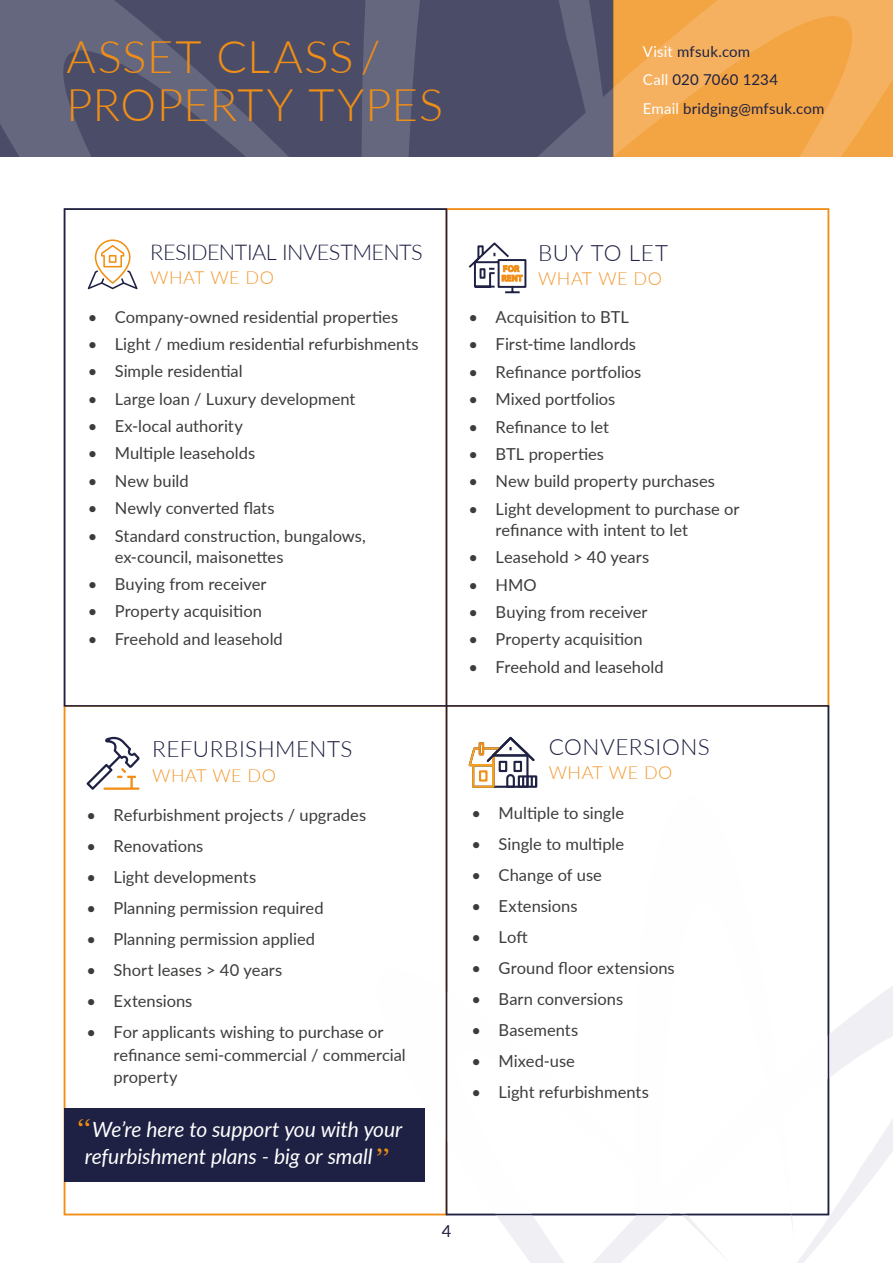
<style>
.page{position:relative;width:893px;height:1263px;background:#fff}
.page>*{position:absolute;margin:0;border:0;box-sizing:border-box;transform-origin:0 0}
.t1{font:300 45px/48px "Lato";letter-spacing:.02em;color:#f18e15}
.t2{font:300 22.5px "Lato";letter-spacing:.025em;color:#1e2143}
.t3{font:300 21.75px "Lato";letter-spacing:-.02em;color:#1e2143}
.t4{font:italic 21px/27px "Lato";letter-spacing:-.005em;color:#fff;text-align:center}
.t5{font:300 18px "Lato";letter-spacing:.025em;color:#f39a32}
.t6{font:16.5px/21px "Lato";color:#3c3c3b}
.t7{font:16.5px "Lato";color:#1e2143}
.t8{font:15px/28.5px "Lato";letter-spacing:.015em;color:#1e2143}
.s1{color:#fff}
.s2{font-family:"Copperplate";font-weight:300;font-style:normal;font-size:33px;color:#f18e15}
</style>
<div class="page">
<svg style="left:0;top:0;width:360px;height:156px;background:#545670"></svg>
<svg style="left:360px;top:0;width:533px;height:156px;background:#a7815e"></svg>
<svg style="left:794px;top:940px;width:99px;height:323px"></svg>
<svg style="left:376px;top:1215px;width:349px;height:48px"></svg>
<svg style="left:633px;top:1215px;width:161px;height:23px"></svg>
<div style="left:446px;top:705px;width:383px;height:510px;background:#fff"></div>
<div style="left:446px;top:208px;width:383px;height:499px;border:2px solid #f18e15"></div>
<div style="left:64px;top:208px;width:383px;height:499px;border:2px solid #1e2143"></div>
<div style="left:446px;top:705px;width:383px;height:510px;border:2px solid #1e2143"></div>
<svg style="left:88px;top:239px;width:50px;height:50px"></svg>
<svg style="left:468px;top:242px;width:59px;height:51px"></svg>
<svg style="left:468px;top:736px;width:69px;height:52px"></svg>
<svg style="left:86px;top:737px;width:54px;height:53px"></svg>
<div style="left:64px;top:1108px;width:360px;height:73px;background:#1e2143"></div>
<h1 class="t1" style="left:66px;top:31px;width:378px">ASSET CLASS /<br>PROPERTY TYPES</h1>
<p class="t8" style="left:643px;top:36px;width:183px"><span class="s1">Visit</span> mfsuk.com<br><span class="s1">Call</span> 020 7060 1234<br><span class="s1">Email</span> bridging@mfsuk.com</p>
<h3 class="t3" style="left:150px;top:237px;width:274px">RESIDENTIAL INVESTMENTS</h3>
<p class="t5" style="left:150px;top:265px;width:125px">WHAT WE DO</p>
<p class="t6" style="left:88px;top:305px;width:312px">• Company-owned residential properties</p>
<p class="t6" style="left:88px;top:333px;width:332px">• Light / medium residential refurbishments</p>
<p class="t6" style="left:88px;top:360px;width:156px">• Simple residential</p>
<p class="t6" style="left:88px;top:387px;width:269px">• Large loan / Luxury development</p>
<p class="t6" style="left:88px;top:415px;width:157px">• Ex-local authority</p>
<p class="t6" style="left:88px;top:442px;width:169px">• Multiple leaseholds</p>
<p class="t6" style="left:88px;top:470px;width:103px">• New build</p>
<p class="t6" style="left:88px;top:497px;width:188px">• Newly converted flats</p>
<p class="t6" style="left:115px;top:524px;width:253px;text-indent:-27px">• Standard construction, bungalows, ex-council, maisonettes</p>
<p class="t6" style="left:88px;top:573px;width:180px">• Buying from receiver</p>
<p class="t6" style="left:88px;top:600px;width:176px">• Property acquisition</p>
<p class="t6" style="left:88px;top:627px;width:197px">• Freehold and leasehold</p>
<h2 class="t2" style="left:538px;top:237px;width:132px">BUY TO LET</h2>
<p class="t5" style="left:538px;top:266px;width:125px">WHAT WE DO</p>
<p class="t6" style="left:469px;top:306px;width:162px">• Acquisition to BTL</p>
<p class="t6" style="left:469px;top:333px;width:169px">• First-time landlords</p>
<p class="t6" style="left:469px;top:361px;width:174px">• Refinance portfolios</p>
<p class="t6" style="left:469px;top:388px;width:148px">• Mixed portfolios</p>
<p class="t6" style="left:469px;top:415px;width:142px">• Refinance to let</p>
<p class="t6" style="left:469px;top:443px;width:137px">• BTL properties</p>
<p class="t6" style="left:469px;top:470px;width:248px">• New build property purchases</p>
<p class="t6" style="left:496px;top:497px;width:245px;text-indent:-27px">• Light development to purchase or refinance with intent to let</p>
<p class="t6" style="left:469px;top:546px;width:182px">• Leasehold &gt; 40 years</p>
<p class="t6" style="left:469px;top:573px;width:70px">• HMO</p>
<p class="t6" style="left:469px;top:601px;width:180px">• Buying from receiver</p>
<p class="t6" style="left:469px;top:628px;width:176px">• Property acquisition</p>
<p class="t6" style="left:469px;top:655px;width:197px">• Freehold and leasehold</p>
<h2 class="t2" style="left:152px;top:733px;width:202px">REFURBISHMENTS</h2>
<p class="t5" style="left:152px;top:763px;width:125px">WHAT WE DO</p>
<p class="t6" style="left:87px;top:804px;width:281px">• Refurbishment projects / upgrades</p>
<p class="t6" style="left:87px;top:835px;width:118px">• Renovations</p>
<p class="t6" style="left:87px;top:866px;width:171px">• Light developments</p>
<p class="t6" style="left:87px;top:897px;width:239px">• Planning permission required</p>
<p class="t6" style="left:87px;top:928px;width:230px">• Planning permission applied</p>
<p class="t6" style="left:87px;top:959px;width:197px">• Short leases &gt; 40 years</p>
<p class="t6" style="left:87px;top:990px;width:107px">• Extensions</p>
<p class="t6" style="left:114px;top:1020px;width:294px;line-height:22.5px;text-indent:-27px">• For applicants wishing to purchase or refinance semi-commercial / commercial property</p>
<p class="t4" style="left:76px;top:1115px;width:328px"><span class="s2">“</span>We’re here to support you with your refurbishment plans - big or small<span class="s2">”</span></p>
<h2 class="t2" style="left:549px;top:731px;width:163px">CONVERSIONS</h2>
<p class="t5" style="left:549px;top:760px;width:125px">WHAT WE DO</p>
<p class="t6" style="left:472px;top:802px;width:154px">• Multiple to single</p>
<p class="t6" style="left:472px;top:833px;width:154px">• Single to multiple</p>
<p class="t6" style="left:472px;top:864px;width:132px">• Change of use</p>
<p class="t6" style="left:472px;top:895px;width:107px">• Extensions</p>
<p class="t6" style="left:472px;top:926px;width:58px">• Loft</p>
<p class="t6" style="left:472px;top:957px;width:205px">• Ground floor extensions</p>
<p class="t6" style="left:472px;top:988px;width:153px">• Barn conversions</p>
<p class="t6" style="left:472px;top:1019px;width:108px">• Basements</p>
<p class="t6" style="left:472px;top:1050px;width:105px">• Mixed-use</p>
<p class="t6" style="left:472px;top:1081px;width:179px">• Light refurbishments</p>
<p class="t7" style="left:442px;top:1219px;width:11px">4</p>
</div>
